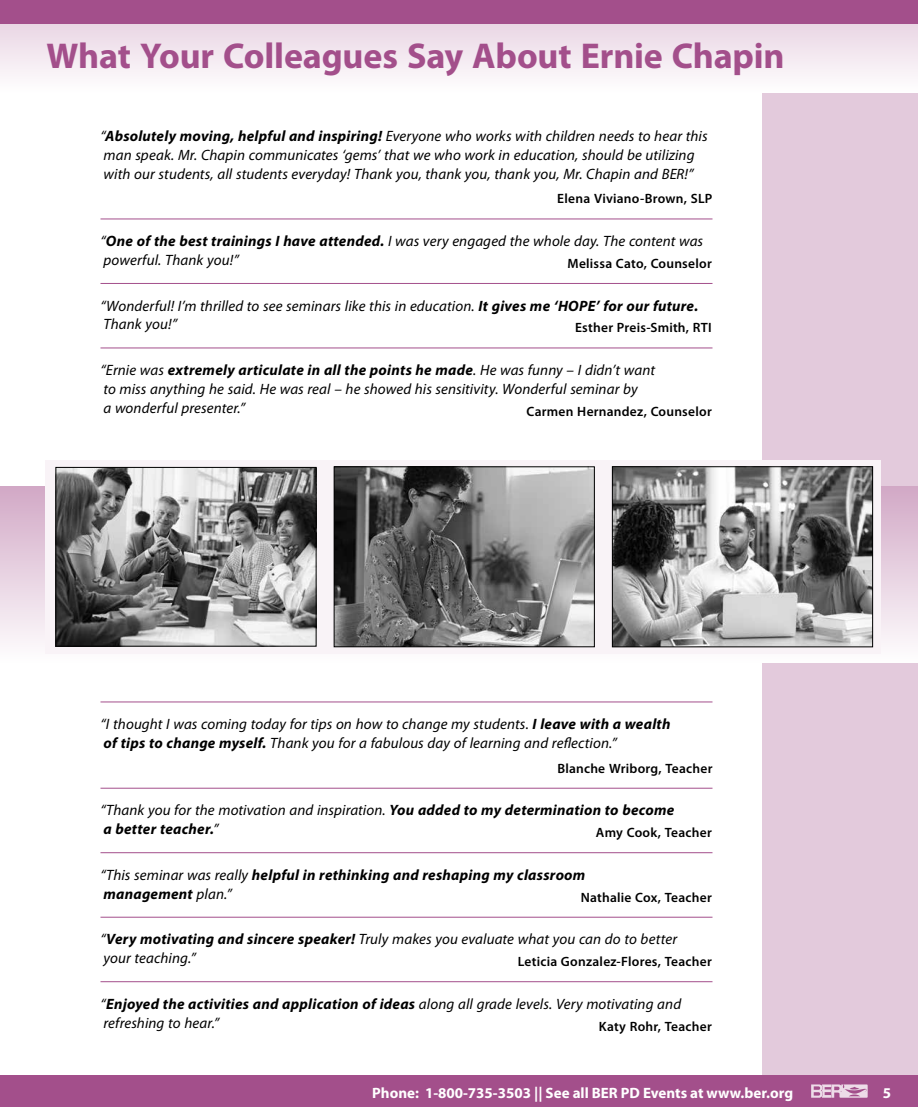
<style>
.page{position:relative;width:918px;height:1107px;background:#fff}
.page>*{position:absolute;margin:0;border:0;box-sizing:border-box;transform-origin:0 0}
.t1{font:700 36px "Myriad Pro";letter-spacing:-.005em;color:#a34f8b}
.t2{font:italic 15px/18.8px "Myriad Pro";letter-spacing:.005em;color:#000}
.t3{font:italic 700 15px/18.8px "Myriad Pro";letter-spacing:.015em;color:#000}
.t4{font:700 15px "Myriad Pro";color:#fff}
.t5{font:600 13.5px "Myriad Pro";letter-spacing:.015em;color:#000}
.s1{font-weight:700}
.s2{font-weight:400}
</style>
<div class="page">
<div style="left:763px;top:0;width:155px;height:1107px;background:#e3cadc"></div>
<div style="left:0;top:1076px;width:918px;height:31px;background:#a34f8b"></div>
<svg style="left:811px;top:1084px;width:57px;height:14px"></svg>
<svg style="left:0;top:24px;width:918px;height:68px"></svg>
<div style="left:0;top:0;width:918px;height:24px;background:#a34f8b"></div>
<hr style="left:100px;top:219px;width:612px;height:1px;background:#a34f8b">
<hr style="left:100px;top:283px;width:612px;height:1px;background:#a34f8b">
<hr style="left:100px;top:348px;width:612px;height:1px;background:#a34f8b">
<div style="left:0;top:487px;width:918px;height:176px;background:linear-gradient(to bottom,#d3aac7,#fefdfe)"></div>
<div style="left:45px;top:460px;width:835px;height:194px;background:#f9f3f7"></div>
<img style="left:58px;top:469px;width:256px;height:176px">
<div style="left:56px;top:467px;width:260px;height:180px;border:1px solid #000"></div>
<img style="left:336px;top:468px;width:257px;height:177px">
<div style="left:334px;top:466px;width:261px;height:181px;border:1px solid #000"></div>
<img style="left:614px;top:468px;width:257px;height:177px">
<div style="left:612px;top:466px;width:261px;height:181px;border:1px solid #000"></div>
<hr style="left:100px;top:702px;width:612px;height:1px;background:#a34f8b">
<hr style="left:100px;top:788px;width:612px;height:1px;background:#a34f8b">
<hr style="left:100px;top:852px;width:612px;height:1px;background:#a34f8b">
<hr style="left:100px;top:917px;width:612px;height:1px;background:#a34f8b">
<hr style="left:100px;top:981px;width:612px;height:1px;background:#a34f8b">
<h1 class="t1" style="left:46px;top:32px;width:740px">What Your Colleagues Say About Ernie Chapin</h1>
<p class="t2" style="left:100px;top:127px;width:609px">“<span class="s1">Absolutely moving, helpful and inspiring!</span> Everyone who works with children needs to hear this man speak. Mr. Chapin communicates ‘gems’ that we who work in education, should be utilizing with our students, all students everyday! Thank you, thank you, thank you, Mr. Chapin and BER!”</p>
<p class="t5" style="left:557px;top:190px;width:157px">Elena Viviano-Brown, SLP</p>
<p class="t2" style="left:100px;top:232px;width:604px">“<span class="s1">One of the best trainings I have attended.</span> I was very engaged the whole day. The content was powerful. Thank you!”</p>
<p class="t5" style="left:568px;top:255px;width:146px">Melissa Cato, Counselor</p>
<p class="t2" style="left:100px;top:296px;width:599px">“Wonderful! I’m thrilled to see seminars like this in education. <span class="s1">It gives me ‘HOPE’ for our future.<br></span>Thank you!”</p>
<p class="t5" style="left:575px;top:319px;width:138px">Esther Preis-Smith, RTI</p>
<p class="t2" style="left:100px;top:361px;width:556px">“Ernie was <span class="s1">extremely articulate in all the points he made</span>. He was funny – I didn’t want to miss anything he said. He was real – he showed his sensitivity. Wonderful seminar by<br>a wonderful presenter.”</p>
<p class="t5" style="left:527px;top:403px;width:187px">Carmen Hernandez, Counselor</p>
<p class="t2" style="left:100px;top:715px;width:571px">“I thought I was coming today for tips on how to change my students. <span class="s1">I leave with a wealth of tips to change myself.</span> Thank you for a fabulous day of learning and reflection.”</p>
<p class="t5" style="left:557px;top:760px;width:157px">Blanche Wriborg, Teacher</p>
<p class="t3" style="left:100px;top:800px;width:575px"><span class="s2">“Thank you for the motivation and inspiration.</span> You added to my determination to become a better teacher.<span class="s2">”</span></p>
<p class="t5" style="left:596px;top:824px;width:117px">Amy Cook, Teacher</p>
<p class="t3" style="left:100px;top:865px;width:486px"><span class="s2">“This seminar was really</span> helpful in rethinking and reshaping my classroom management <span class="s2">plan.”</span></p>
<p class="t5" style="left:581px;top:889px;width:133px">Nathalie Cox, Teacher</p>
<p class="t2" style="left:100px;top:930px;width:578px">“<span class="s1">Very motivating and sincere speaker!</span> Truly makes you evaluate what you can do to better your teaching.”</p>
<p class="t5" style="left:518px;top:953px;width:196px">Leticia Gonzalez-Flores, Teacher</p>
<p class="t2" style="left:100px;top:994px;width:582px">“<span class="s1">Enjoyed the activities and application of ideas</span> along all grade levels. Very motivating and refreshing to hear.”</p>
<p class="t5" style="left:599px;top:1018px;width:114px">Katy Rohr, Teacher</p>
<p class="t4" style="left:372px;top:1083px;width:422px">Phone: 1-800-735-3503 || See all BER PD Events at www.ber.org</p>
<p class="t4" style="left:883px;top:1083px;width:10px">5</p>
</div>
